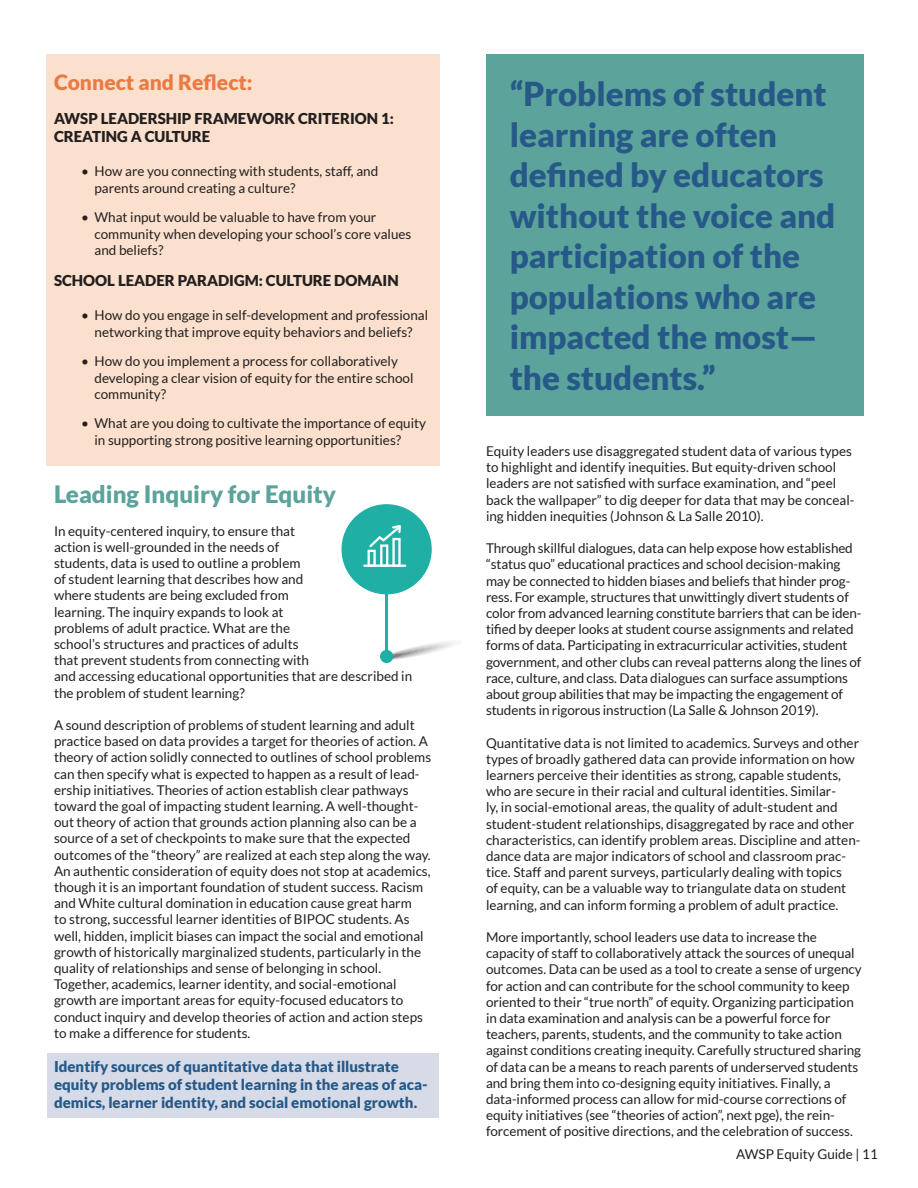
<style>
.page{position:relative;width:918px;height:1188px;background:#fff}
.page>*{position:absolute;margin:0;border:0;box-sizing:border-box;transform-origin:0 0}
.pull_quote{font:900 33px/40.5px "Lato";color:#265988}
.Subhead{font:900 24px "Lato";color:#5ba39b}
.Sub-sub_Head{font:900 21px "Lato";color:#e87a43}
.Highlight_Blue_Headi{font:900 15px/18px "Lato";color:#265988}
.CONNECT_AND_REFLECT{font:900 15px "Lato";color:#231f20}
.Body_Text{font:13.5px/16.2px "Lato";color:#231f20}
</style>
<div class="page">
<div style="left:46px;top:54px;width:394px;height:411px;background:#fae0cd"></div>
<div style="left:47px;top:1053px;width:392px;height:65px;background:#d7dbe7"></div>
<div style="left:486px;top:54px;width:378px;height:361px;background:#5ba39b"></div>
<svg style="left:383px;top:637px;width:74px;height:23px"></svg>
<div style="left:342px;top:504px;width:90px;height:90px;background:#1fafa4;border-radius:50%"></div>
<div style="left:380px;top:650px;width:13px;height:13px;background:#1fafa4;border-radius:50%"></div>
<hr style="left:386px;top:580px;width:2px;height:76px;background:#1fafa4">
<hr style="left:363px;top:565px;width:43px;height:2px;background:#fff">
<svg style="left:368px;top:525px;width:33px;height:42px"></svg>
<p class="Sub-sub_Head" style="left:54px;top:70px;width:200px">Connect and Reflect:</p>
<p class="CONNECT_AND_REFLECT" style="left:54px;top:110px;width:341px">AWSP LEADERSHIP FRAMEWORK CRITERION 1:</p>
<p class="CONNECT_AND_REFLECT" style="left:54px;top:128px;width:158px">CREATING A CULTURE</p>
<p class="Body_Text" style="left:94px;top:163px;width:285px;text-indent:-14px">• How are you connecting with students, staff, and parents around creating a culture?</p>
<p class="Body_Text" style="left:94px;top:209px;width:319px;text-indent:-14px">• What input would be valuable to have from your community when developing your school’s core values and beliefs?</p>
<p class="CONNECT_AND_REFLECT" style="left:54px;top:272px;width:346px">SCHOOL LEADER PARADIGM: CULTURE DOMAIN</p>
<p class="Body_Text" style="left:81px;top:307px;width:349px;text-align:center">• How do you engage in self-development and professional networking that improve equity behaviors and beliefs?</p>
<p class="Body_Text" style="left:94px;top:353px;width:321px;text-indent:-14px">• How do you implement a process for collaboratively developing a clear vision of equity for the entire school community?</p>
<p class="Body_Text" style="left:94px;top:415px;width:333px;text-indent:-14px">• What are you doing to cultivate the importance of equity in supporting strong positive learning opportunities?</p>
<p class="Subhead" style="left:54px;top:480px;width:284px">Leading Inquiry for Equity</p>
<p class="Body_Text" style="left:54px;top:522px;width:360px">In equity-centered inquiry, to ensure that<br>action is well-grounded in the needs of<br>students, data is used to outline a problem<br>of student learning that describes how and<br>where students are being excluded from<br>learning. The inquiry expands to look at<br>problems of adult practice. What are the<br>school’s structures and practices of adults<br>that prevent students from connecting with<br>and accessing educational opportunities that are described in the problem of student learning?</p>
<p class="Body_Text" style="left:54px;top:717px;width:379px">A sound description of problems of student learning and adult practice based on data provides a target for theories of action. A theory of action solidly connected to outlines of school problems can then specify what is expected to happen as a result of lead&shy;ership initiatives. Theories of action establish clear pathways toward the goal of impacting student learning. A well-thought&shy;out theory of action that grounds action planning also can be a source of a set of checkpoints to make sure that the expected outcomes of the “theory” are realized at each step along the way.</p>
<p class="Body_Text" style="left:54px;top:863px;width:378px">An authentic consideration of equity does not stop at academics, though it is an important foundation of student success. Racism and White cultural domination in education cause great harm<br>to strong, successful learner identities of BIPOC students. As well, hidden, implicit biases can impact the social and emotional growth of historically marginalized students, particularly in the quality of relationships and sense of belonging in school.<br>Together, academics, learner identity, and social-emotional growth are important areas for equity-focused educators to conduct inquiry and develop theories of action and action steps to make a difference for students.</p>
<p class="Highlight_Blue_Headi" style="left:54px;top:1057px;width:375px">Identify sources of quantitative data that illustrate equity problems of student learning in the areas of aca&shy;demics, learner identity, and social emotional growth.</p>
<p class="pull_quote" style="left:510px;top:73px;width:327px">“Problems of student learning are often defined by educators without the voice and participation of the populations who are impacted the most—</p>
<p class="pull_quote" style="left:510px;top:356px;width:207px">the students.”</p>
<p class="Body_Text" style="left:486px;top:443px;width:370px">Equity leaders use disaggregated student data of various types to highlight and identify inequities. But equity-driven school leaders are not satisfied with surface examination, and “peel back the wallpaper” to dig deeper for data that may be conceal&shy;ing hidden inequities (Johnson &amp; La Salle 2010).</p>
<p class="Body_Text" style="left:486px;top:540px;width:377px">Through skillful dialogues, data can help expose how established “status quo” educational practices and school decision-making may be connected to hidden biases and beliefs that hinder prog&shy;ress. For example, structures that unwittingly divert students of color from advanced learning constitute barriers that can be iden&shy;tified by deeper looks at student course assignments and related forms of data. Participating in extracurricular activities, student government, and other clubs can reveal patterns along the lines of race, culture, and class. Data dialogues can surface assumptions about group abilities that may be impacting the engagement of students in rigorous instruction (La Salle &amp; Johnson 2019).</p>
<p class="Body_Text" style="left:486px;top:735px;width:376px">Quantitative data is not limited to academics. Surveys and other types of broadly gathered data can provide information on how learners perceive their identities as strong, capable students, who are secure in their racial and cultural identities. Similar-<br>ly, in social-emotional areas, the quality of adult-student and student-student relationships, disaggregated by race and other characteristics, can identify problem areas. Discipline and atten&shy;dance data are major indicators of school and classroom prac&shy;tice. Staff and parent surveys, particularly dealing with topics<br>of equity, can be a valuable way to triangulate data on student learning, and can inform forming a problem of adult practice.</p>
<p class="Body_Text" style="left:486px;top:929px;width:377px">More importantly, school leaders use data to increase the capacity of staff to collaboratively attack the sources of unequal outcomes. Data can be used as a tool to create a sense of urgency for action and can contribute for the school community to keep oriented to their “true north” of equity. Organizing participation in data examination and analysis can be a powerful force for teachers, parents, students, and the community to take action against conditions creating inequity. Carefully structured sharing of data can be a means to reach parents of underserved students and bring them into co-designing equity initiatives. Finally, a data-informed process can allow for mid-course corrections of equity initiatives (see “theories of action”, next pge), the rein&shy;forcement of positive directions, and the celebration of success.</p>
<p class="Body_Text" style="left:736px;top:1146px;width:143px">AWSP Equity Guide | 11</p>
</div>
